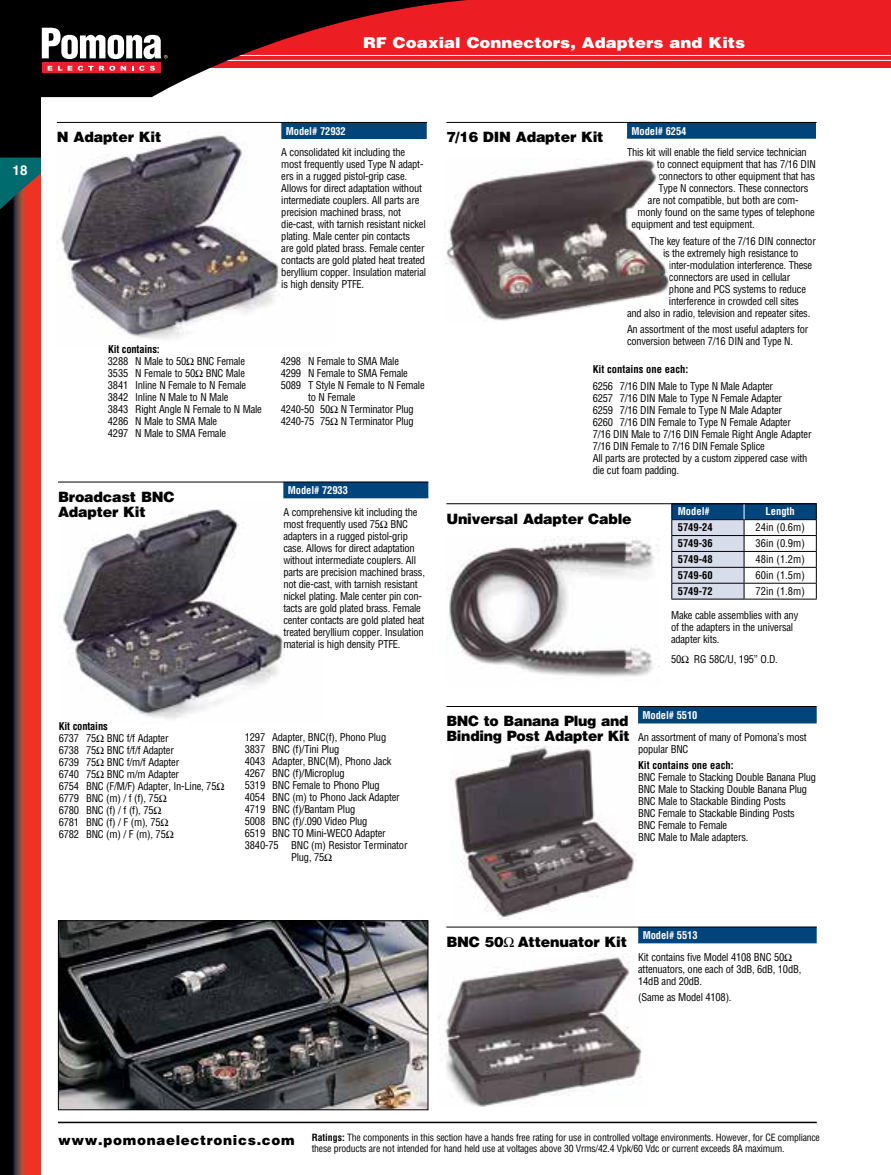
<style>
.page{position:relative;width:891px;height:1175px;background:#fff}
.page>*{position:absolute;margin:0;border:0;box-sizing:border-box;transform-origin:0 0}
.t1{font:900 15px "Helvetica";color:#fff;scale:1.1 1}
.t2{font:900 14.25px/15px "Helvetica";letter-spacing:-.015em;color:#000}
.t3{font:900 13.5px "Helvetica";letter-spacing:.05em;color:#000}
.t4{font:700 13.5px "Helvetica";color:#fff}
.t5{font:condensed 10.5px/12px "Helvetica";letter-spacing:-.02em;color:#000}
.t6{font:700 condensed 10.5px "Helvetica";color:#000}
.t7{font:700 condensed 10.5px "Helvetica";letter-spacing:-.01em;color:#fff}
.t8{font:condensed 9.75px/11.2px "Helvetica";letter-spacing:-.02em;color:#000}
.s1{font-weight:700}
</style>
<div class="page">
<svg style="left:0;top:223px;width:41px;height:951px;background:#7f251e"></svg>
<div style="left:0;top:0;width:891px;height:68px;background:#ed1d24"></div>
<hr style="left:182px;top:55px;width:709px;height:1px;background:#fff">
<hr style="left:177px;top:60px;width:714px;height:1px;background:#fff">
<hr style="left:58px;top:1121px;width:759px;height:2px;background:#000">
<svg style="left:0;top:0;width:555px;height:158px"></svg>
<div style="left:42px;top:63px;width:119px;height:10px;background:#ed1c2e"></div>
<svg style="left:48px;top:66px;width:4px;height:5px"></svg>
<svg style="left:58px;top:66px;width:4px;height:5px"></svg>
<svg style="left:68px;top:66px;width:47px;height:5px"></svg>
<svg style="left:121px;top:66px;width:5px;height:5px"></svg>
<svg style="left:132px;top:66px;width:23px;height:5px"></svg>
<svg style="left:42px;top:28px;width:126px;height:31px;background:#858585"></svg>
<img style="left:447px;top:537px;width:213px;height:140px">
<svg style="left:671px;top:504px;width:146px;height:95px"></svg>
<hr style="left:446px;top:503px;width:371px;height:1px;background:#000">
<img style="left:60px;top:922px;width:366px;height:186px">
<div style="left:58px;top:920px;width:370px;height:190px;border:1px solid #000"></div>
<img style="left:57px;top:119px;width:277px;height:220px">
<div style="left:627px;top:122px;width:189px;height:17px;background:#00447c"></div>
<img style="left:445px;top:159px;width:224px;height:162px">
<hr style="left:446px;top:122px;width:371px;height:1px;background:#000">
<img style="left:63px;top:498px;width:260px;height:221px">
<div style="left:283px;top:482px;width:145px;height:16px;background:#00447c"></div>
<hr style="left:58px;top:481px;width:370px;height:1px;background:#000">
<img style="left:452px;top:745px;width:184px;height:174px">
<div style="left:638px;top:707px;width:179px;height:16px;background:#00447c"></div>
<hr style="left:446px;top:706px;width:371px;height:1px;background:#000">
<img style="left:440px;top:953px;width:202px;height:153px">
<div style="left:638px;top:926px;width:179px;height:17px;background:#00447c"></div>
<hr style="left:446px;top:926px;width:371px;height:1px;background:#000">
<svg style="left:0;top:158px;width:41px;height:65px;background:#4e4c49"></svg>
<div style="left:281px;top:122px;width:146px;height:17px;background:#00447c"></div>
<hr style="left:57px;top:122px;width:370px;height:1px;background:#000">
<p class="t4" style="left:13px;top:159px;width:17px">18</p>
<h1 class="t1" style="left:363px;top:33px;width:349px">RF Coaxial Connectors, Adapters and Kits</h1>
<h2 class="t2" style="left:57px;top:129px;width:106px">N Adapter Kit</h2>
<p class="t7" style="left:286px;top:124px;width:62px">Model# 72932</p>
<p class="t5" style="left:281px;top:146px;width:146px">A consolidated kit including the most frequently used Type N adapt&shy;ers in a rugged pistol-grip case.<br>Allows for direct adaptation without intermediate couplers. All parts are precision machined brass, not die-cast, with tarnish resistant nickel plating. Male center pin contacts<br>are gold plated brass. Female center contacts are gold plated heat treated beryllium copper. Insulation material is high density PTFE.</p>
<p class="t6" style="left:108px;top:343px;width:53px">Kit contains:</p>
<p class="t5" style="left:108px;top:355px;width:156px">3288 N Male to 50 BNC Female<br>3535 N Female to 50 BNC Male<br>3841 Inline N Female to N Female<br>3842 Inline N Male to N Male<br>3843 Right Angle N Female to N Male<br>4286 N Male to SMA Male<br>4297 N Male to SMA Female</p>
<p class="t5" style="left:281px;top:355px;width:120px">4298 N Female to SMA Male</p>
<p class="t5" style="left:281px;top:367px;width:129px">4299 N Female to SMA Female</p>
<p class="t5" style="left:281px;top:379px;width:145px">5089 T Style N Female to N Female</p>
<p class="t5" style="left:308px;top:391px;width:49px">to N Female</p>
<p class="t5" style="left:281px;top:403px;width:135px">4240-50 50 N Terminator Plug</p>
<p class="t5" style="left:281px;top:415px;width:135px">4240-75 75 N Terminator Plug</p>
<h2 class="t2" style="left:58px;top:489px;width:118px">Broadcast BNC<br>Adapter Kit</h2>
<p class="t7" style="left:288px;top:484px;width:62px">Model# 72933</p>
<p class="t5" style="left:283px;top:506px;width:143px">A comprehensive kit including the most frequently used 75 BNC adapters in a rugged pistol-grip case. Allows for direct adaptation without intermediate couplers. All parts are precision machined brass, not die-cast, with tarnish resistant nickel plating. Male center pin con&shy;tacts are gold plated brass. Female center contacts are gold plated heat treated beryllium copper. Insulation material is high density PTFE.</p>
<p class="t6" style="left:59px;top:719px;width:50px">Kit contains</p>
<p class="t5" style="left:59px;top:732px;width:159px">6737 75 BNC f/f Adapter<br>6738 75 BNC f/f/f Adapter<br>6739 75 BNC f/m/f Adapter<br>6740 75 BNC m/m Adapter<br>6754 BNC (F/M/F) Adapter, In-Line, 75<br>6779 BNC (m) / f (f), 75<br>6780 BNC (f) / f (f), 75<br>6781 BNC (f) / F (m), 75<br>6782 BNC (m) / F (m), 75</p>
<p class="t5" style="left:245px;top:731px;width:143px">1297 Adapter, BNC(f), Phono Plug</p>
<p class="t5" style="left:245px;top:743px;width:96px">3837 BNC (f)/Tini Plug</p>
<p class="t5" style="left:245px;top:755px;width:148px">4043 Adapter, BNC(M), Phono Jack</p>
<p class="t5" style="left:245px;top:767px;width:101px">4267 BNC (f)/Microplug</p>
<p class="t5" style="left:245px;top:779px;width:136px">5319 BNC Female to Phono Plug</p>
<p class="t5" style="left:245px;top:791px;width:156px">4054 BNC (m) to Phono Jack Adapter</p>
<p class="t5" style="left:245px;top:803px;width:112px">4719 BNC (f)/Bantam Plug</p>
<p class="t5" style="left:245px;top:815px;width:124px">5008 BNC (f)/.090 Video Plug</p>
<p class="t5" style="left:245px;top:827px;width:142px">6519 BNC TO Mini-WECO Adapter</p>
<p class="t5" style="left:245px;top:839px;width:164px">3840-75 BNC (m) Resistor Terminator</p>
<p class="t5" style="left:291px;top:851px;width:35px">Plug, 75</p>
<h2 class="t2" style="left:446px;top:129px;width:159px">7/16 DIN Adapter Kit</h2>
<p class="t7" style="left:632px;top:124px;width:56px">Model# 6254</p>
<p class="t5" style="left:627px;top:146px;width:181px">This kit will enable the field service technician</p>
<p class="t5" style="left:657px;top:158px;width:160px">to connect equipment that has 7/16 DIN</p>
<p class="t5" style="left:658px;top:170px;width:158px">connectors to other equipment that has</p>
<p class="t5" style="left:658px;top:182px;width:151px">Type N connectors. These connectors</p>
<p class="t5" style="left:648px;top:194px;width:152px">are not compatible, but both are com-</p>
<p class="t5" style="left:637px;top:206px;width:179px">monly found on the same types of telephone</p>
<p class="t5" style="left:632px;top:218px;width:125px">equipment and test equipment.</p>
<p class="t5" style="left:649px;top:235px;width:168px">The key feature of the 7/16 DIN connector</p>
<p class="t5" style="left:663px;top:247px;width:137px">is the extremely high resistance to</p>
<p class="t5" style="left:669px;top:259px;width:145px">inter-modulation interference. These</p>
<p class="t5" style="left:669px;top:271px;width:123px">connectors are used in cellular</p>
<p class="t5" style="left:669px;top:283px;width:139px">phone and PCS systems to reduce</p>
<p class="t5" style="left:669px;top:295px;width:131px">interference in crowded cell sites</p>
<p class="t5" style="left:627px;top:307px;width:185px">and also in radio, television and repeater sites.</p>
<p class="t5" style="left:627px;top:323px;width:183px">An assortment of the most useful adapters for conversion between 7/16 DIN and Type N.</p>
<p class="t6" style="left:593px;top:363px;width:97px">Kit contains one each:</p>
<p class="t5" style="left:593px;top:380px;width:220px">6256 7/16 DIN Male to Type N Male Adapter<br>6257 7/16 DIN Male to Type N Female Adapter<br>6259 7/16 DIN Female to Type N Male Adapter<br>6260 7/16 DIN Female to Type N Female Adapter 7/16 DIN Male to 7/16 DIN Female Right Angle Adapter 7/16 DIN Female to 7/16 DIN Female Splice<br>All parts are protected by a custom zippered case with die cut foam padding.</p>
<h2 class="t2" style="left:446px;top:510px;width:187px">Universal Adapter Cable</h2>
<p class="t7" style="left:678px;top:505px;width:34px">Model#</p>
<p class="t7" style="left:766px;top:505px;width:31px">Length</p>
<p class="t6" style="left:678px;top:520px;width:36px">5749-24</p>
<p class="t5" style="left:756px;top:521px;width:51px">24in (0.6m)</p>
<p class="t6" style="left:678px;top:536px;width:36px">5749-36</p>
<p class="t5" style="left:756px;top:537px;width:51px">36in (0.9m)</p>
<p class="t6" style="left:678px;top:552px;width:36px">5749-48</p>
<p class="t5" style="left:756px;top:553px;width:51px">48in (1.2m)</p>
<p class="t6" style="left:678px;top:568px;width:36px">5749-60</p>
<p class="t5" style="left:756px;top:569px;width:51px">60in (1.5m)</p>
<p class="t6" style="left:678px;top:584px;width:36px">5749-72</p>
<p class="t5" style="left:756px;top:584px;width:51px">72in (1.8m)</p>
<p class="t5" style="left:671px;top:609px;width:129px">Make cable assemblies with any of the adapters in the universal adapter kits.</p>
<p class="t5" style="left:671px;top:652px;width:108px">50 RG 58C/U, 195” O.D.</p>
<h2 class="t2" style="left:446px;top:713px;width:185px">BNC to Banana Plug and<br>Binding Post Adapter Kit</h2>
<p class="t7" style="left:643px;top:709px;width:56px">Model# 5510</p>
<p class="t5" style="left:638px;top:731px;width:170px">An assortment of many of Pomona’s most popular BNC</p>
<p class="t6" style="left:638px;top:759px;width:97px">Kit contains one each:</p>
<p class="t5" style="left:638px;top:771px;width:180px">BNC Female to Stacking Double Banana Plug BNC Male to Stacking Double Banana Plug BNC Male to Stackable Binding Posts<br>BNC Female to Stackable Binding Posts<br>BNC Female to Female<br>BNC Male to Male adapters.</p>
<h2 class="t2" style="left:446px;top:933px;width:182px">BNC 50 Attenuator Kit</h2>
<p class="t7" style="left:643px;top:928px;width:56px">Model# 5513</p>
<p class="t5" style="left:638px;top:950px;width:165px">Kit contains five Model 4108 BNC 50 attenuators, one each of 3dB, 6dB, 10dB,<br>14dB and 20dB.</p>
<p class="t5" style="left:638px;top:991px;width:95px">(Same as Model 4108).</p>
<p class="t3" style="left:58px;top:1131px;width:238px">www.pomonaelectronics.com</p>
<p class="t8" style="left:312px;top:1132px;width:510px"><span class="s1">Ratings:</span> The components in this section have a hands free rating for use in controlled voltage environments. However, for CE compliance these products are not intended for hand held use at voltages above 30 Vrms/42.4 Vpk/60 Vdc or current exceeds 8A maximum.</p>
</div>
